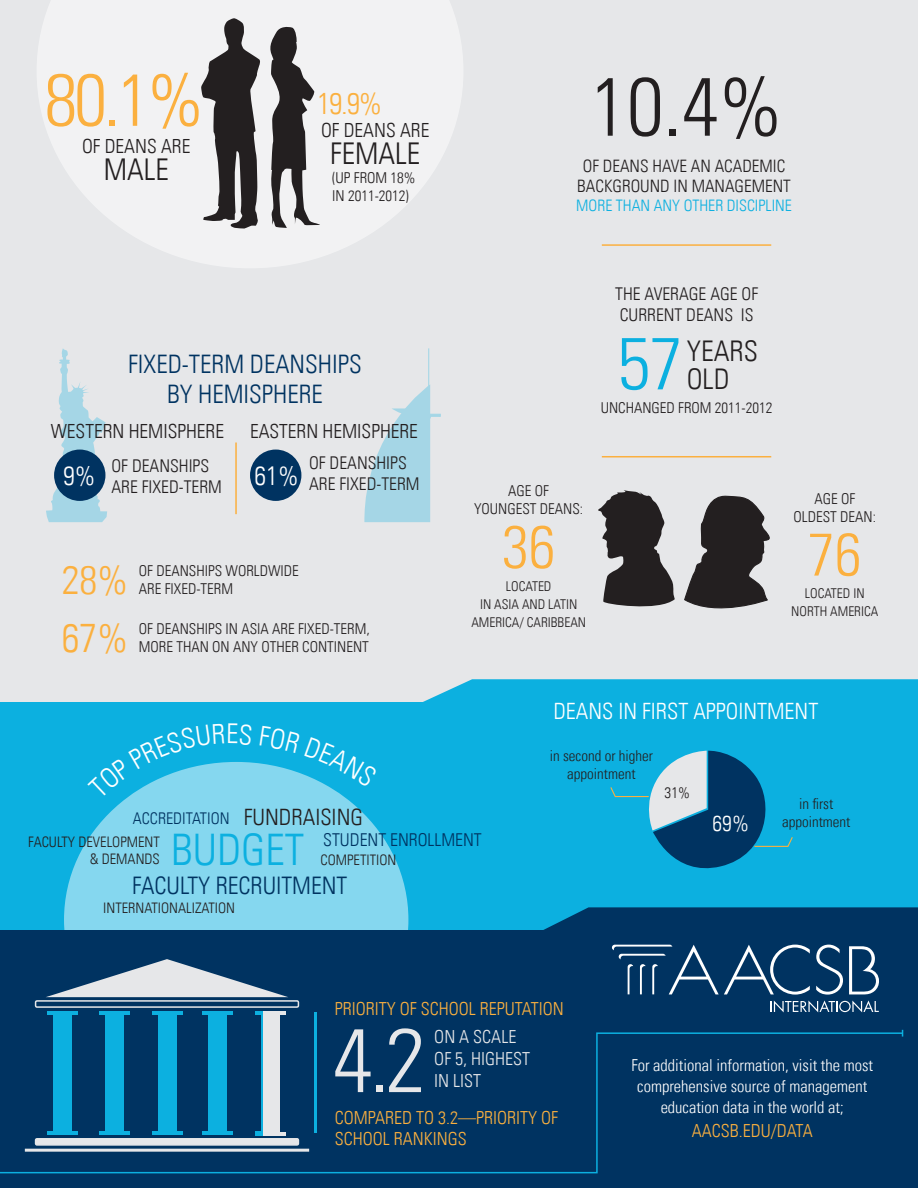
<style>
.page{position:relative;width:918px;height:1188px;background:#e6e7e9}
.page>*{position:absolute;margin:0;border:0;box-sizing:border-box;transform-origin:0 0}
.t1{font:90px "Univers Com 47 Light Cond";color:#e6e7e9}
.t2{font:82.5px "Univers Com 47 Light Cond";color:#231f20}
.t3{font:73.5px "Univers Com 47 Light Cond";color:#fbb03f}
.t4{font:73.5px "Univers Com 47 Light Cond";color:#0cb0e0}
.t5{font:60px "Univers Com 47 Light Cond";color:#fbb03f}
.t6{font:43.5px "Univers Com 47 Light Cond";color:#0cb0e0}
.t7{font:40.05px "Univers Com 47 Light Cond";color:#fbb03f}
.t8{font:30px "Univers Com 47 Light Cond";color:#231f20}
.t9{font:30px "Univers Com 47 Light Cond";color:#fbb03f}
.t10{font:28.5px/28.5px "Univers Com 47 Light Cond";color:#231f20}
.t11{font:26.4px "Univers Com 47 Light Cond";color:#fff}
.t12{font:25.5px/30.6px "Univers Com 47 Light Cond";color:#003361;text-align:center}
.t13{font:24.15px "Univers Com 47 Light Cond";color:#003361}
.t14{font:22.65px "Univers Com 47 Light Cond";color:#231f20}
.t15{font:22.5px "Univers Com 47 Light Cond";color:#fff}
.t16{font:21.9px "Univers Com 47 Light Cond";color:#fff}
.t17{font:19.5px "Univers Com 47 Light Cond";color:#231f20}
.t18{font:18px/21.6px "Univers Com 47 Light Cond";color:#fbb03f}
.t19{font:18px/21.6px "Univers Com 47 Light Cond";color:#e6e7e9}
.t20{font:17.7px "Univers Com 47 Light Cond";color:#003361}
.t21{font:17.55px/21.1px "Univers Com 47 Light Cond";color:#231f20}
.t22{font:17.1px/20.5px "Univers Com 47 Light Cond";color:#231f20;text-align:center}
.t23{font:16.5px/21px "Univers Com 47 Light Cond";color:#fff;text-align:center}
.t24{font:16.2px "Univers Com 47 Light Cond";color:#003361}
.t25{font:15.9px "Univers Com 47 Light Cond";color:#0cb0e0}
.t26{font:15.3px "Univers Com 47 Light Cond";color:#231f20}
.t27{font:15px/18px "Univers Com 47 Light Cond";color:#231f20}
.t28{font:14.55px "Univers Com 47 Light Cond";color:#231f20}
.t29{font:13.5px "Univers Com 47 Light Cond";color:#231f20}
</style>
<div class="page">
<div style="left:0;top:703px;width:918px;height:485px;background:#0cb0e0"></div>
<svg style="left:0;top:679px;width:918px;height:109px"></svg>
<div style="left:64px;top:762px;width:344px;height:316px;background:#85d7ef;border-radius:50%"></div>
<div style="left:0;top:931px;width:918px;height:257px;background:#003361"></div>
<svg style="left:0;top:907px;width:918px;height:109px"></svg>
<svg style="left:37px;top:0;width:426px;height:268px;fill:#f2f2f3"></svg>
<svg style="left:268px;top:26px;width:52px;height:202px"></svg>
<svg style="left:201px;top:18px;width:60px;height:211px"></svg>
<hr style="left:602px;top:244px;width:169px;height:2px;background:#fbb03f">
<svg style="left:612px;top:945px;width:267px;height:67px"></svg>
<svg style="left:46px;top:959px;width:242px;height:38px"></svg>
<div style="left:35px;top:1000px;width:264px;height:8px;border:2px solid #e6e7e9;border-radius:2px"></div>
<div style="left:53px;top:1015px;width:18px;height:117px;background:#0cb0e0"></div>
<svg style="left:47px;top:1011px;width:30px;height:4px"></svg>
<div style="left:261px;top:1016px;width:18px;height:117px;background:#e6e7e9"></div>
<svg style="left:255px;top:1011px;width:30px;height:4px"></svg>
<hr style="left:261px;top:1016px;width:1px;height:116px;background:#0cb0e0">
<div style="left:106px;top:1015px;width:18px;height:117px;background:#0cb0e0"></div>
<svg style="left:100px;top:1011px;width:30px;height:4px"></svg>
<div style="left:158px;top:1015px;width:18px;height:117px;background:#0cb0e0"></div>
<svg style="left:152px;top:1011px;width:30px;height:4px"></svg>
<div style="left:208px;top:1015px;width:18px;height:117px;background:#0cb0e0"></div>
<svg style="left:202px;top:1011px;width:30px;height:4px"></svg>
<hr style="left:314px;top:1012px;width:2px;height:121px;background:#0cb0e0">
<svg style="left:598px;top:490px;width:77px;height:117px"></svg>
<svg style="left:684px;top:495px;width:86px;height:114px"></svg>
<svg style="left:46px;top:348px;width:61px;height:174px"></svg>
<hr style="left:235px;top:442px;width:2px;height:72px;background:#fbb03f">
<div style="left:54px;top:450px;width:51px;height:51px;background:#003361;border-radius:50%"></div>
<svg style="left:364px;top:384px;width:77px;height:138px"></svg>
<hr style="left:428px;top:348px;width:1px;height:41px;background:#0cb0e0">
<div style="left:250px;top:450px;width:51px;height:51px;background:#003361;border-radius:50%"></div>
<svg style="left:609px;top:749px;width:185px;height:120px"></svg>
<svg style="left:0;top:1032px;width:904px;height:142px"></svg>
<hr style="left:602px;top:456px;width:169px;height:1px;background:#fbb03f">
<svg style="left:88px;top:724px;width:164px;height:74px"></svg>
<svg style="left:260px;top:726px;width:118px;height:61px"></svg>
<p class="t3" style="left:45px;top:56px;width:161px">80.1%</p>
<p class="t17" style="left:82px;top:135px;width:110px">OF DEANS ARE</p>
<p class="t8" style="left:104px;top:152px;width:67px">MALE</p>
<p class="t9" style="left:317px;top:86px;width:67px">19.9%</p>
<p class="t17" style="left:321px;top:119px;width:110px">OF DEANS ARE</p>
<p class="t8" style="left:330px;top:136px;width:92px">FEMALE</p>
<p class="t27" style="left:332px;top:168px;width:85px">(UP FROM 18%<br>IN 2011-2012)</p>
<p class="t12" style="left:128px;top:348px;width:235px">FIXED-TERM DEANSHIPS<br>BY HEMISPHERE</p>
<p class="t17" style="left:51px;top:420px;width:175px">WESTERN HEMISPHERE</p>
<p class="t17" style="left:250px;top:420px;width:169px">EASTERN HEMISPHERE</p>
<p class="t11" style="left:63px;top:460px;width:34px">9%</p>
<p class="t21" style="left:111px;top:455px;width:112px">OF DEANSHIPS<br>ARE FIXED-TERM</p>
<p class="t11" style="left:255px;top:460px;width:46px">61%</p>
<p class="t21" style="left:309px;top:452px;width:112px">OF DEANSHIPS<br>ARE FIXED-TERM</p>
<p class="t7" style="left:62px;top:556px;width:68px">28%</p>
<p class="t27" style="left:139px;top:562px;width:162px">OF DEANSHIPS WORLDWIDE</p>
<p class="t27" style="left:139px;top:580px;width:96px">ARE FIXED-TERM</p>
<p class="t7" style="left:62px;top:614px;width:68px">67%</p>
<p class="t27" style="left:139px;top:619px;width:232px">OF DEANSHIPS IN ASIA ARE FIXED-TERM,</p>
<p class="t27" style="left:139px;top:637px;width:231px">MORE THAN ON ANY OTHER CONTINENT</p>
<p class="t2" style="left:590px;top:57px;width:194px">10.4%</p>
<p class="t22" style="left:577px;top:156px;width:215px">OF DEANS HAVE AN ACADEMIC<br>BACKGROUND IN MANAGEMENT</p>
<p class="t25" style="left:576px;top:196px;width:217px">MORE THAN ANY OTHER DISCIPLINE</p>
<p class="t21" style="left:615px;top:283px;width:144px">THE AVERAGE AGE OF<br>CURRENT DEANS IS</p>
<p class="t4" style="left:618px;top:319px;width:67px">57</p>
<p class="t10" style="left:687px;top:337px;width:73px">YEARS<br>OLD</p>
<p class="t27" style="left:601px;top:399px;width:173px">UNCHANGED FROM 2011-2012</p>
<p class="t27" style="left:508px;top:482px;width:42px">AGE OF</p>
<p class="t27" style="left:474px;top:500px;width:111px">YOUNGEST DEANS:</p>
<p class="t5" style="left:502px;top:511px;width:55px">36</p>
<p class="t29" style="left:506px;top:578px;width:47px">LOCATED</p>
<p class="t29" style="left:480px;top:596px;width:99px">IN ASIA AND LATIN</p>
<p class="t29" style="left:471px;top:614px;width:116px">AMERICA/ CARIBBEAN</p>
<p class="t27" style="left:814px;top:489px;width:42px">AGE OF</p>
<p class="t27" style="left:794px;top:507px;width:84px">OLDEST DEAN:</p>
<p class="t5" style="left:808px;top:518px;width:55px">76</p>
<p class="t29" style="left:805px;top:585px;width:61px">LOCATED IN</p>
<p class="t29" style="left:791px;top:603px;width:89px">NORTH AMERICA</p>
<p class="t15" style="left:553px;top:697px;width:266px">DEANS IN FIRST APPOINTMENT</p>
<p class="t27" style="left:550px;top:747px;width:105px">in second or higher</p>
<p class="t27" style="left:567px;top:765px;width:70px">appointment</p>
<p class="t14" style="left:244px;top:804px;width:121px">FUNDRAISING</p>
<p class="t20" style="left:323px;top:829px;width:160px">STUDENT ENROLLMENT</p>
<p class="t24" style="left:133px;top:809px;width:98px">ACCREDITATION</p>
<p class="t6" style="left:171px;top:824px;width:135px">BUDGET</p>
<p class="t13" style="left:132px;top:871px;width:217px">FACULTY RECRUITMENT</p>
<p class="t28" style="left:28px;top:833px;width:133px">FACULTY DEVELOPMENT</p>
<p class="t28" style="left:90px;top:850px;width:72px">&amp; DEMANDS</p>
<p class="t28" style="left:103px;top:899px;width:133px">INTERNATIONALIZATION</p>
<p class="t28" style="left:321px;top:851px;width:77px">COMPETITION</p>
<p class="t18" style="left:335px;top:998px;width:230px">PRIORITY OF SCHOOL REPUTATION</p>
<p class="t1" style="left:333px;top:1006px;width:94px">4.2</p>
<p class="t19" style="left:434px;top:1026px;width:97px">ON A SCALE<br>OF 5, HIGHEST<br>IN LIST</p>
<p class="t18" style="left:335px;top:1107px;width:225px">COMPARED TO 3.2—PRIORITY OF<br>SCHOOL RANKINGS</p>
<p class="t26" style="left:665px;top:783px;width:27px">31%</p>
<p class="t16" style="left:713px;top:810px;width:38px">69%</p>
<p class="t27" style="left:799px;top:795px;width:36px">in first</p>
<p class="t27" style="left:782px;top:813px;width:70px">appointment</p>
<p class="t23" style="left:631px;top:1055px;width:243px">For additional information, visit the most comprehensive source of management education data in the world at;</p>
<p class="t18" style="left:692px;top:1120px;width:122px">AACSB.EDU/DATA</p>
</div>
